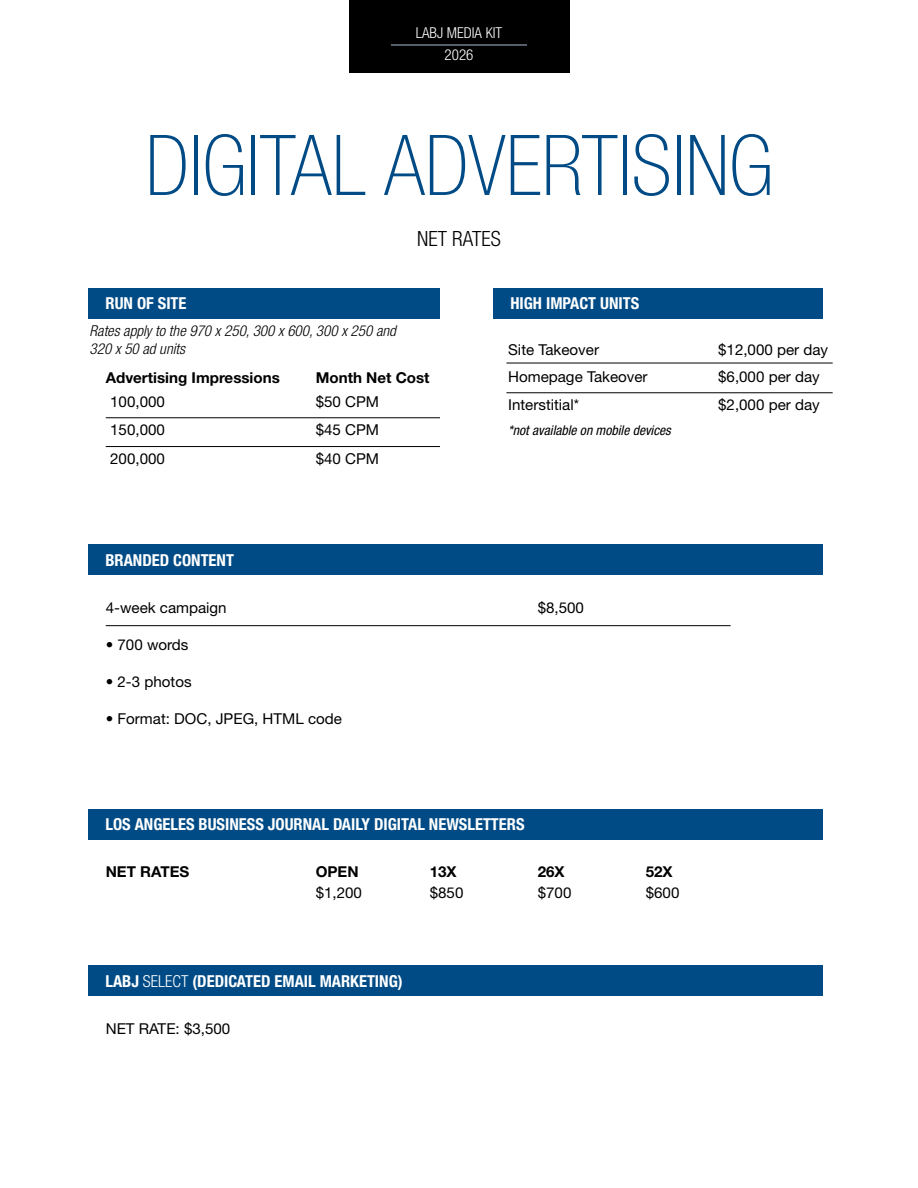
<style>
.page{position:relative;width:918px;height:1188px;background:#fff}
.page>*{position:absolute;margin:0;border:0;box-sizing:border-box;transform-origin:0 0}
.t1{font:100 condensed 84px "Helvetica Neue LT Std";color:#004b85}
.t2{font:300 condensed 21px "Helvetica Neue LT Std";color:#000}
.t3{font:700 condensed 16.5px "Helvetica Neue LT Std";color:#fff}
.t4{font:15px "Helvetica Neue LT Std";color:#000}
.t5{font:700 15px "Helvetica Neue LT Std";color:#000}
.t6{font:italic 300 condensed 15px/18px "Helvetica Neue LT Std";color:#000}
.t7{font:300 condensed 15px/22.5px "Helvetica Neue LT Std";color:#fff;text-align:center}
.t8{font:italic condensed 13.5px "Helvetica Neue LT Std";color:#000}
.s1{font-weight:300}
</style>
<div class="page">
<div style="left:349px;top:0;width:220px;height:73px;background:#000"></div>
<hr style="left:391px;top:45px;width:136px;height:1px;background:#acbbd7">
<div style="left:89px;top:966px;width:734px;height:30px;background:#004b85"></div>
<div style="left:494px;top:288px;width:329px;height:30px;background:#004b85"></div>
<hr style="left:506px;top:392px;width:327px;height:1px;background:#000">
<hr style="left:506px;top:363px;width:327px;height:1px;background:#000">
<div style="left:89px;top:288px;width:351px;height:30px;background:#004b85"></div>
<hr style="left:106px;top:417px;width:334px;height:1px;background:#000">
<hr style="left:106px;top:446px;width:334px;height:1px;background:#000">
<div style="left:89px;top:545px;width:734px;height:30px;background:#004b85"></div>
<hr style="left:106px;top:625px;width:625px;height:1px;background:#000">
<div style="left:89px;top:809px;width:734px;height:30px;background:#004b85"></div>
<p class="t7" style="left:416px;top:21px;width:88px">LABJ MEDIA KIT<br>2026</p>
<h1 class="t1" style="left:145px;top:118px;width:629px">DIGITAL ADVERTISING</h1>
<h2 class="t2" style="left:417px;top:226px;width:85px">NET RATES</h2>
<p class="t3" style="left:105px;top:293px;width:83px">RUN OF SITE</p>
<p class="t6" style="left:90px;top:322px;width:308px">Rates apply to the 970 x 250, 300 x 600, 300 x 250 and<br>320 x 50 ad units</p>
<p class="t5" style="left:106px;top:369px;width:176px">Advertising Impressions</p>
<p class="t5" style="left:316px;top:369px;width:115px">Month Net Cost</p>
<p class="t4" style="left:110px;top:393px;width:56px">100,000</p>
<p class="t4" style="left:316px;top:393px;width:65px">$50 CPM</p>
<p class="t4" style="left:110px;top:421px;width:56px">150,000</p>
<p class="t4" style="left:316px;top:421px;width:65px">$45 CPM</p>
<p class="t4" style="left:110px;top:450px;width:56px">200,000</p>
<p class="t4" style="left:316px;top:450px;width:65px">$40 CPM</p>
<p class="t3" style="left:510px;top:293px;width:130px">HIGH IMPACT UNITS</p>
<p class="t4" style="left:508px;top:341px;width:92px">Site Takeover</p>
<p class="t4" style="left:718px;top:341px;width:112px">$12,000 per day</p>
<p class="t4" style="left:508px;top:368px;width:141px">Homepage Takeover</p>
<p class="t4" style="left:718px;top:368px;width:103px">$6,000 per day</p>
<p class="t4" style="left:508px;top:395px;width:72px">Interstitial*</p>
<p class="t4" style="left:718px;top:395px;width:103px">$2,000 per day</p>
<p class="t8" style="left:508px;top:423px;width:164px">*not available on mobile devices</p>
<p class="t3" style="left:105px;top:550px;width:130px">BRANDED CONTENT</p>
<p class="t4" style="left:106px;top:599px;width:122px">4-week campaign</p>
<p class="t4" style="left:538px;top:599px;width:48px">$8,500</p>
<p class="t4" style="left:106px;top:636px;width:84px">• 700 words</p>
<p class="t4" style="left:106px;top:673px;width:87px">• 2-3 photos</p>
<p class="t4" style="left:106px;top:710px;width:238px">• Format: DOC, JPEG, HTML code</p>
<p class="t3" style="left:105px;top:814px;width:421px">LOS ANGELES BUSINESS JOURNAL DAILY DIGITAL NEWSLETTERS</p>
<p class="t5" style="left:106px;top:862px;width:85px">NET RATES</p>
<p class="t5" style="left:316px;top:862px;width:44px">OPEN</p>
<p class="t5" style="left:430px;top:862px;width:28px">13X</p>
<p class="t5" style="left:538px;top:862px;width:28px">26X</p>
<p class="t5" style="left:646px;top:862px;width:28px">52X</p>
<p class="t4" style="left:316px;top:884px;width:48px">$1,200</p>
<p class="t4" style="left:430px;top:884px;width:35px">$850</p>
<p class="t4" style="left:538px;top:884px;width:35px">$700</p>
<p class="t4" style="left:646px;top:884px;width:35px">$600</p>
<p class="t3" style="left:105px;top:971px;width:299px">LABJ <span class="s1">SELECT</span> (DEDICATED EMAIL MARKETING)</p>
<p class="t4" style="left:106px;top:1019px;width:126px">NET RATE: $3,500</p>
</div>
